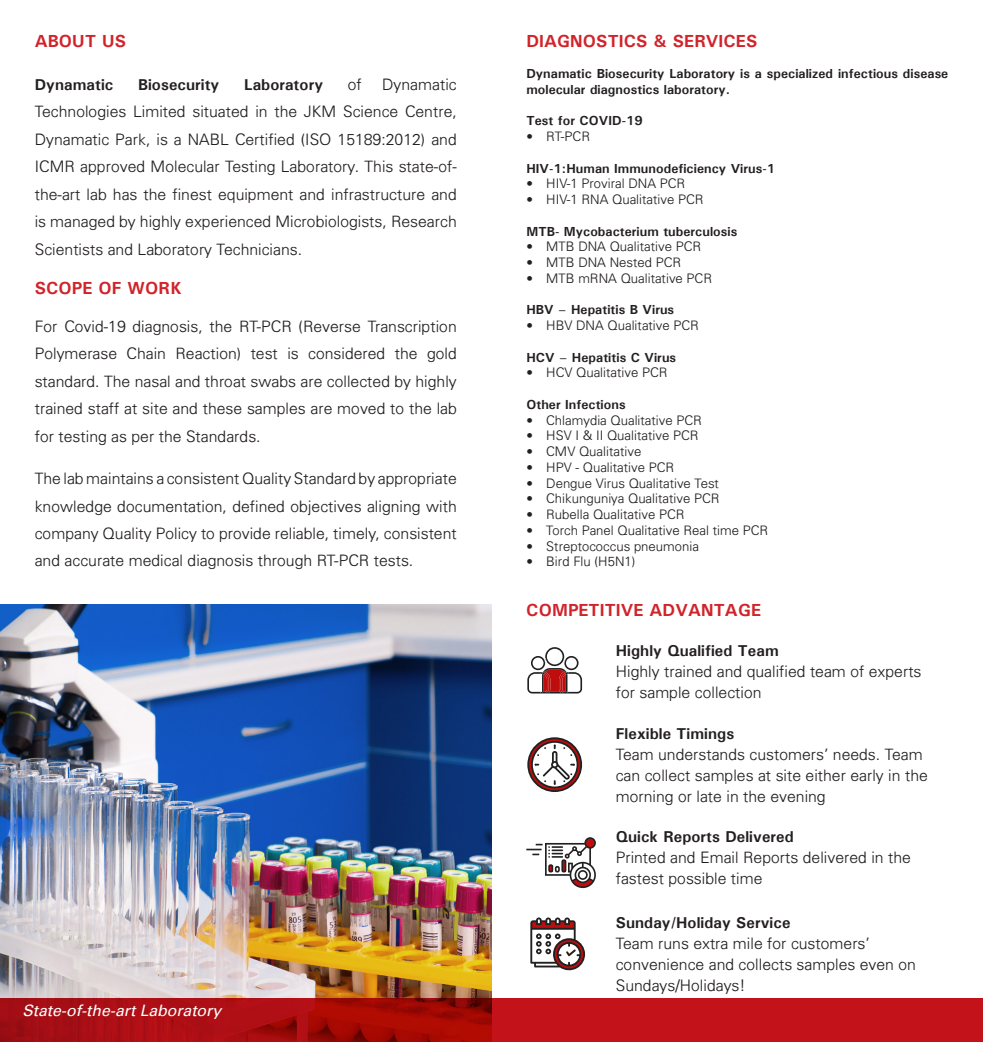
<style>
.page{position:relative;width:983px;height:1042px;background:#fff}
.page>*{position:absolute;margin:0;border:0;box-sizing:border-box;transform-origin:0 0}
.t1{font:700 17.5px "Univers ATT";letter-spacing:.005em;color:#d1232a}
.t2{font:300 15.75px/27.5px "Univers";letter-spacing:.005em;color:#231f20}
.t3{font:700 15.75px "Univers ATT";letter-spacing:.005em;color:#231f20}
.t4{font:italic 15.75px "Univers";color:#fff}
.t5{font:300 13.12px "Univers";letter-spacing:.005em;color:#231f20}
.t6{font:700 13.12px/15.8px "Univers ATT";letter-spacing:.005em;color:#231f20}
.s1{font-family:"Univers Condensed";font-weight:400}
</style>
<div class="page">
<svg style="left:527px;top:737px;width:55px;height:55px"></svg>
<svg style="left:526px;top:837px;width:69px;height:51px"></svg>
<svg style="left:527px;top:647px;width:56px;height:47px"></svg>
<svg style="left:530px;top:917px;width:55px;height:54px"></svg>
<img style="left:0;top:604px;width:491px;height:394px">
<svg style="left:0;top:998px;width:982px;height:44px;background:#b40f13"></svg>
<p class="t1" style="left:35px;top:31px;width:93px">ABOUT US</p>
<p class="t3" style="left:35px;top:75px;width:80px">Dynamatic</p>
<p class="t3" style="left:138px;top:75px;width:83px">Biosecurity</p>
<p class="t3" style="left:244px;top:75px;width:80px">Laboratory</p>
<p class="t2" style="left:348px;top:70px;width:15px">of</p>
<p class="t2" style="left:35px;top:70px;width:423px;text-align:justify;text-indent:347px">Dynamatic Technologies Limited situated in the JKM Science Centre, Dynamatic Park, is a NABL Certified (ISO 15189:2012) and ICMR approved Molecular Testing Laboratory. This state-of&shy;the-art lab has the finest equipment and infrastructure and is managed by highly experienced Microbiologists, Research Scientists and Laboratory Technicians.</p>
<p class="t1" style="left:35px;top:278px;width:148px">SCOPE OF WORK</p>
<p class="t2" style="left:35px;top:312px;width:423px;text-align:justify">For Covid-19 diagnosis, the RT-PCR (Reverse Transcription Polymerase Chain Reaction) test is considered the gold standard. The nasal and throat swabs are collected by highly trained staff at site and these samples are moved to the lab for testing as per the Standards.</p>
<p class="t2" style="left:35px;top:464px;width:423px;text-align:justify">The lab maintains a consistent Quality Standard by appropriate knowledge documentation, defined objectives aligning with company Quality Policy to provide reliable, timely, consistent and accurate medical diagnosis through RT-PCR tests.</p>
<p class="t4" style="left:22px;top:1001px;width:200px">State-of-the-art Laboratory</p>
<p class="t1" style="left:526px;top:31px;width:232px">DIAGNOSTICS &amp; SERVICES</p>
<p class="t6" style="left:526px;top:66px;width:423px">Dynamatic Biosecurity Laboratory is a specialized infectious disease molecular diagnostics laboratory.</p>
<p class="t6" style="left:526px;top:113px;width:118px">Test for COVID-19</p>
<p class="t5" style="left:526px;top:129px;width:65px"><span class="s1">•</span> RT-PCR</p>
<p class="t6" style="left:526px;top:160px;width:250px">HIV-1:Human Immunodeficiency Virus-1</p>
<p class="t5" style="left:526px;top:176px;width:160px"><span class="s1">•</span> HIV-1 Proviral DNA PCR</p>
<p class="t5" style="left:526px;top:192px;width:179px"><span class="s1">•</span> HIV-1 RNA Qualitative PCR</p>
<p class="t6" style="left:526px;top:223px;width:212px">MTB- Mycobacterium tuberculosis</p>
<p class="t5" style="left:526px;top:239px;width:176px"><span class="s1">•</span> MTB DNA Qualitative PCR</p>
<p class="t5" style="left:526px;top:255px;width:156px"><span class="s1">•</span> MTB DNA Nested PCR</p>
<p class="t5" style="left:526px;top:270px;width:187px"><span class="s1">•</span> MTB mRNA Qualitative PCR</p>
<p class="t6" style="left:526px;top:302px;width:149px">HBV – Hepatitis B Virus</p>
<p class="t5" style="left:526px;top:318px;width:174px"><span class="s1">•</span> HBV DNA Qualitative PCR</p>
<p class="t6" style="left:526px;top:349px;width:151px">HCV – Hepatitis C Virus</p>
<p class="t5" style="left:526px;top:365px;width:143px"><span class="s1">•</span> HCV Qualitative PCR</p>
<p class="t6" style="left:526px;top:396px;width:101px">Other Infections</p>
<p class="t5" style="left:526px;top:412px;width:177px"><span class="s1">•</span> Chlamydia Qualitative PCR</p>
<p class="t5" style="left:526px;top:428px;width:173px"><span class="s1">•</span> HSV I &amp; II Qualitative PCR</p>
<p class="t5" style="left:526px;top:444px;width:116px"><span class="s1">•</span> CMV Qualitative</p>
<p class="t5" style="left:526px;top:459px;width:149px"><span class="s1">•</span> HPV - Qualitative PCR</p>
<p class="t5" style="left:526px;top:475px;width:194px"><span class="s1">•</span> Dengue Virus Qualitative Test</p>
<p class="t5" style="left:526px;top:491px;width:195px"><span class="s1">•</span> Chikunguniya Qualitative PCR</p>
<p class="t5" style="left:526px;top:507px;width:159px"><span class="s1">•</span> Rubella Qualitative PCR</p>
<p class="t5" style="left:526px;top:522px;width:243px"><span class="s1">•</span> Torch Panel Qualitative Real time PCR</p>
<p class="t5" style="left:526px;top:538px;width:174px"><span class="s1">•</span> Streptococcus pneumonia</p>
<p class="t5" style="left:526px;top:554px;width:111px"><span class="s1">•</span> Bird Flu (H5N1)</p>
<p class="t1" style="left:526px;top:599px;width:236px">COMPETITIVE ADVANTAGE</p>
<p class="t3" style="left:615px;top:641px;width:164px">Highly Qualified Team</p>
<p class="t2" style="left:615px;top:661px;width:307px;line-height:21px">Highly trained and qualified team of experts for sample collection</p>
<p class="t3" style="left:615px;top:723px;width:120px">Flexible Timings</p>
<p class="t2" style="left:615px;top:743px;width:313px;line-height:21px">Team understands customers’ needs. Team can collect samples at site either early in the morning or late in the evening</p>
<p class="t3" style="left:615px;top:827px;width:179px">Quick Reports Delivered</p>
<p class="t2" style="left:615px;top:846px;width:296px;line-height:21px">Printed and Email Reports delivered in the fastest possible time</p>
<p class="t3" style="left:615px;top:913px;width:176px">Sunday/Holiday Service</p>
<p class="t2" style="left:615px;top:933px;width:301px;line-height:21px">Team runs extra mile for customers’ convenience and collects samples even on<br>Sundays/Holidays!</p>
</div>
